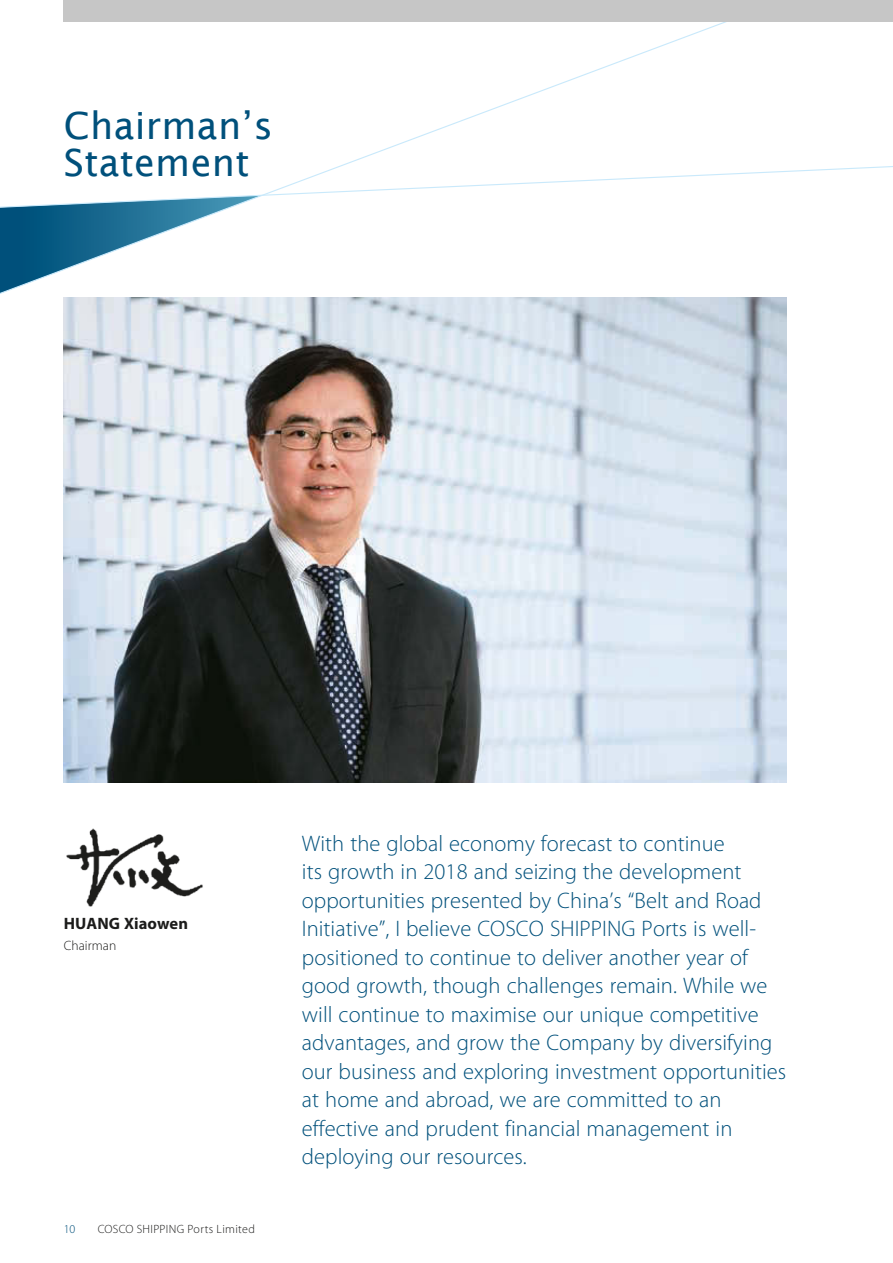
<style>
.page{position:relative;width:893px;height:1263px;background:#fff}
.page>*{position:absolute;margin:0;border:0;box-sizing:border-box;transform-origin:0 0}
.t1{font:37.5px/37.5px "Lucida Sans";letter-spacing:.01em;color:#00507b}
.t2{font:300 22.5px/28.5px "Myriad Pro";letter-spacing:.005em;color:#00507b}
.t3{font:700 16.5px "Myriad Pro";color:#1c1c1b}
.t4{font:300 13.5px "Myriad Pro";letter-spacing:.005em;color:#1c1c1b}
.t5{font:300 12px "Myriad Pro";letter-spacing:.025em;color:#1c1c1b}
.t6{font:300 12px "Myriad Pro";color:#00507b}
</style>
<div class="page">
<svg style="left:0;top:0;width:842px;height:311px"></svg>
<div style="left:64px;top:0;width:829px;height:21px;background:#c6c6c6"></div>
<img style="left:64px;top:298px;width:723px;height:484px">
<img style="left:66px;top:828px;width:137px;height:79px">
<h1 class="t1" style="left:64px;top:106px;width:211px">Chairman’s<br>Statement</h1>
<p class="t3" style="left:64px;top:914px;width:126px">HUANG Xiaowen</p>
<p class="t4" style="left:64px;top:938px;width:54px">Chairman</p>
<p class="t6" style="left:64px;top:1222px;width:13px">10</p>
<p class="t5" style="left:98px;top:1222px;width:159px">COSCO SHIPPING Ports Limited</p>
<p class="t2" style="left:302px;top:829px;width:486px">With the global economy forecast to continue<br>its growth in 2018 and seizing the development opportunities presented by China’s “Belt and Road Initiative”, I believe COSCO SHIPPING Ports is well&shy;positioned to continue to deliver another year of good growth, though challenges remain. While we will continue to maximise our unique competitive advantages, and grow the Company by diversifying our business and exploring investment opportunities at home and abroad, we are committed to an effective and prudent financial management in deploying our resources.</p>
</div>
